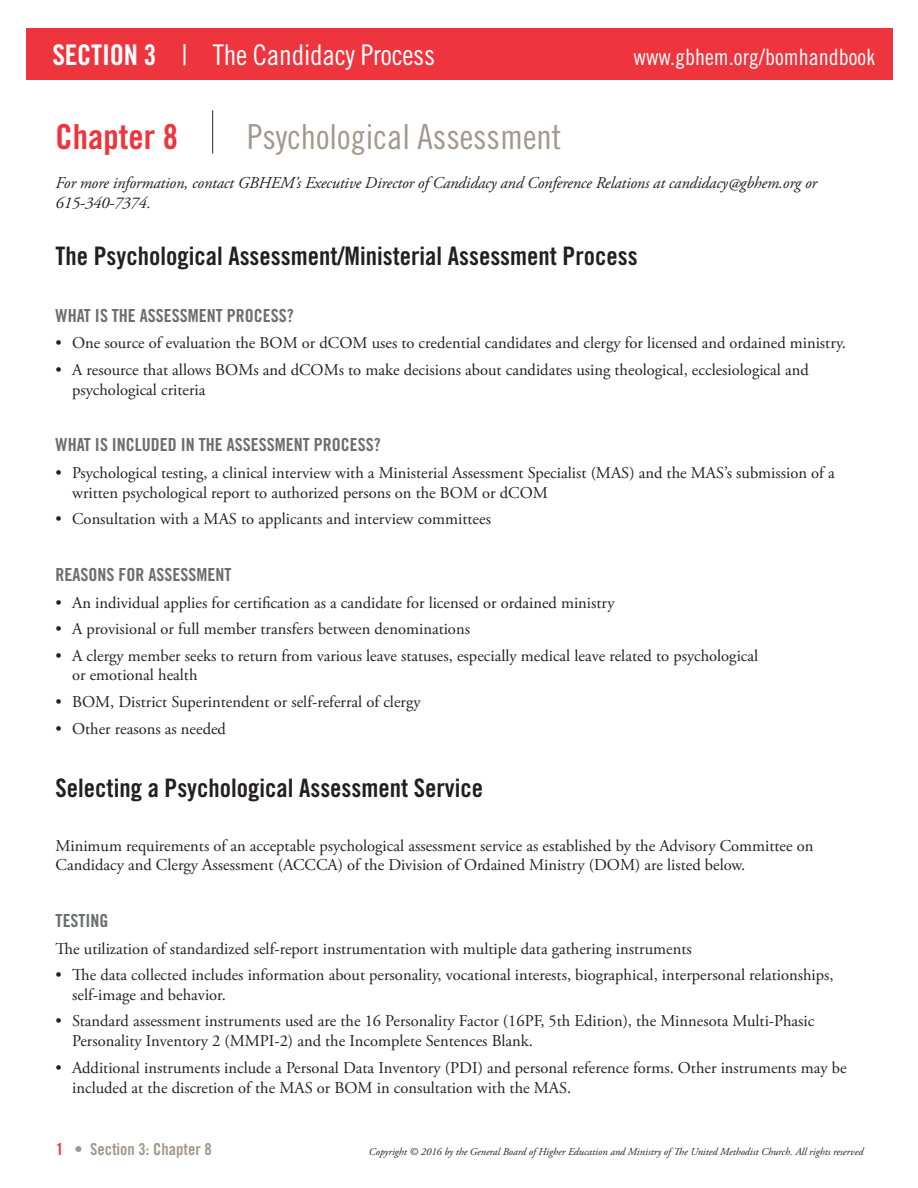
<style>
.page{position:relative;width:918px;height:1188px;background:#fff}
.page>*{position:absolute;margin:0;border:0;box-sizing:border-box;transform-origin:0 0}
.t1{font:34.5px "Trade Gothic Cond Eighteen";color:#a2978b}
.t2{font:34.5px "Trade Gothic Bold Cond Twenty";color:#ee343d}
.t3{font:28.5px "Trade Gothic Cond Eighteen";letter-spacing:-.01em;color:#fff}
.t4{font:25.5px "Trade Gothic Bold Cond Twenty";color:#231f20}
.t5{font:22.5px "Trade Gothic Cond Eighteen";color:#fff}
.t6{font:18px "Trade Gothic Bold Cond Twenty";color:#6c6d70}
.t7{font:16.5px/19.8px "Adobe Garamond Pro";color:#231f20}
.t8{font:italic 16.5px "Adobe Garamond Pro";letter-spacing:-.01em;color:#231f20}
.t9{font:16.5px "Trade Gothic Bold Cond Twenty";color:#a2978b}
.t10{font:italic 10.5px "Adobe Garamond Pro";color:#231f20}
.s1{font-family:"Trade Gothic Bold Cond Twenty"}
.s2{color:#ee343d}
</style>
<div class="page">
<div style="left:26px;top:28px;width:866px;height:52px;background:#ee343d"></div>
<hr style="left:212px;top:110px;width:1px;height:44px;background:#231f20">
<h2 class="t3" style="left:53px;top:38px;width:384px"><span class="s1">SECTION 3</span> | The Candidacy Process</h2>
<h3 class="t5" style="left:634px;top:43px;width:243px">www.gbhem.org/bomhandbook</h3>
<p class="t2" style="left:56px;top:115px;width:124px">Chapter 8</p>
<p class="t1" style="left:247px;top:116px;width:316px">Psychological Assessment</p>
<p class="t8" style="left:56px;top:173px;width:763px">For more information, contact GBHEM’s Executive Director of Candidacy and Conference Relations at candidacy@gbhem.org or</p>
<p class="t8" style="left:56px;top:193px;width:97px">615-340-7374.</p>
<p class="t4" style="left:56px;top:241px;width:583px">The Psychological Assessment/Ministerial Assessment Process</p>
<p class="t6" style="left:56px;top:304px;width:240px">WHAT IS THE ASSESSMENT PROCESS?</p>
<p class="t7" style="left:56px;top:334px;width:792px">• One source of evaluation the BOM or dCOM uses to credential candidates and clergy for licensed and ordained ministry.</p>
<p class="t7" style="left:72px;top:360px;width:738px;text-indent:-16px">• A resource that allows BOMs and dCOMs to make decisions about candidates using theological, ecclesiological and psychological criteria</p>
<p class="t6" style="left:56px;top:434px;width:327px">WHAT IS INCLUDED IN THE ASSESSMENT PROCESS?</p>
<p class="t7" style="left:72px;top:463px;width:764px;text-indent:-16px">• Psychological testing, a clinical interview with a Ministerial Assessment Specialist (MAS) and the MAS’s submission of a written psychological report to authorized persons on the BOM or dCOM</p>
<p class="t7" style="left:56px;top:510px;width:437px">• Consultation with a MAS to applicants and interview committees</p>
<p class="t6" style="left:56px;top:564px;width:177px">REASONS FOR ASSESSMENT</p>
<p class="t7" style="left:56px;top:593px;width:560px">• An individual applies for certification as a candidate for licensed or ordained ministry</p>
<p class="t7" style="left:56px;top:620px;width:416px">• A provisional or full member transfers between denominations</p>
<p class="t7" style="left:72px;top:646px;width:688px;text-indent:-16px">• A clergy member seeks to return from various leave statuses, especially medical leave related to psychological or emotional health</p>
<p class="t7" style="left:56px;top:692px;width:366px">• BOM, District Superintendent or self-referral of clergy</p>
<p class="t7" style="left:56px;top:719px;width:172px">• Other reasons as needed</p>
<p class="t4" style="left:56px;top:773px;width:429px">Selecting a Psychological Assessment Service</p>
<p class="t7" style="left:56px;top:836px;width:759px">Minimum requirements of an acceptable psychological assessment service as established by the Advisory Committee on<br>Candidacy and Clergy Assessment (ACCCA) of the Division of Ordained Ministry (DOM) are listed below.</p>
<p class="t6" style="left:56px;top:910px;width:54px">TESTING</p>
<p class="t7" style="left:56px;top:939px;width:638px">The utilization of standardized self-report instrumentation with multiple data gathering instruments</p>
<p class="t7" style="left:72px;top:966px;width:763px;text-indent:-16px">• The data collected includes information about personality, vocational interests, biographical, interpersonal relationships, self-image and behavior.</p>
<p class="t7" style="left:72px;top:1012px;width:744px;text-indent:-16px">• Standard assessment instruments used are the 16 Personality Factor (16PF, 5th Edition), the Minnesota Multi-Phasic<br>Personality Inventory 2 (MMPI-2) and the Incomplete Sentences Blank.</p>
<p class="t7" style="left:72px;top:1058px;width:776px;text-indent:-16px">• Additional instruments include a Personal Data Inventory (PDI) and personal reference forms. Other instruments may be included at the discretion of the MAS or BOM in consultation with the MAS.</p>
<p class="t9" style="left:56px;top:1139px;width:157px"><span class="s2">1</span> • Section 3: Chapter 8</p>
<p class="t10" style="left:369px;top:1145px;width:496px">Copyright © 2016 by the General Board of Higher Education and Ministry of The United Methodist Church. All rights reserved</p>
</div>
